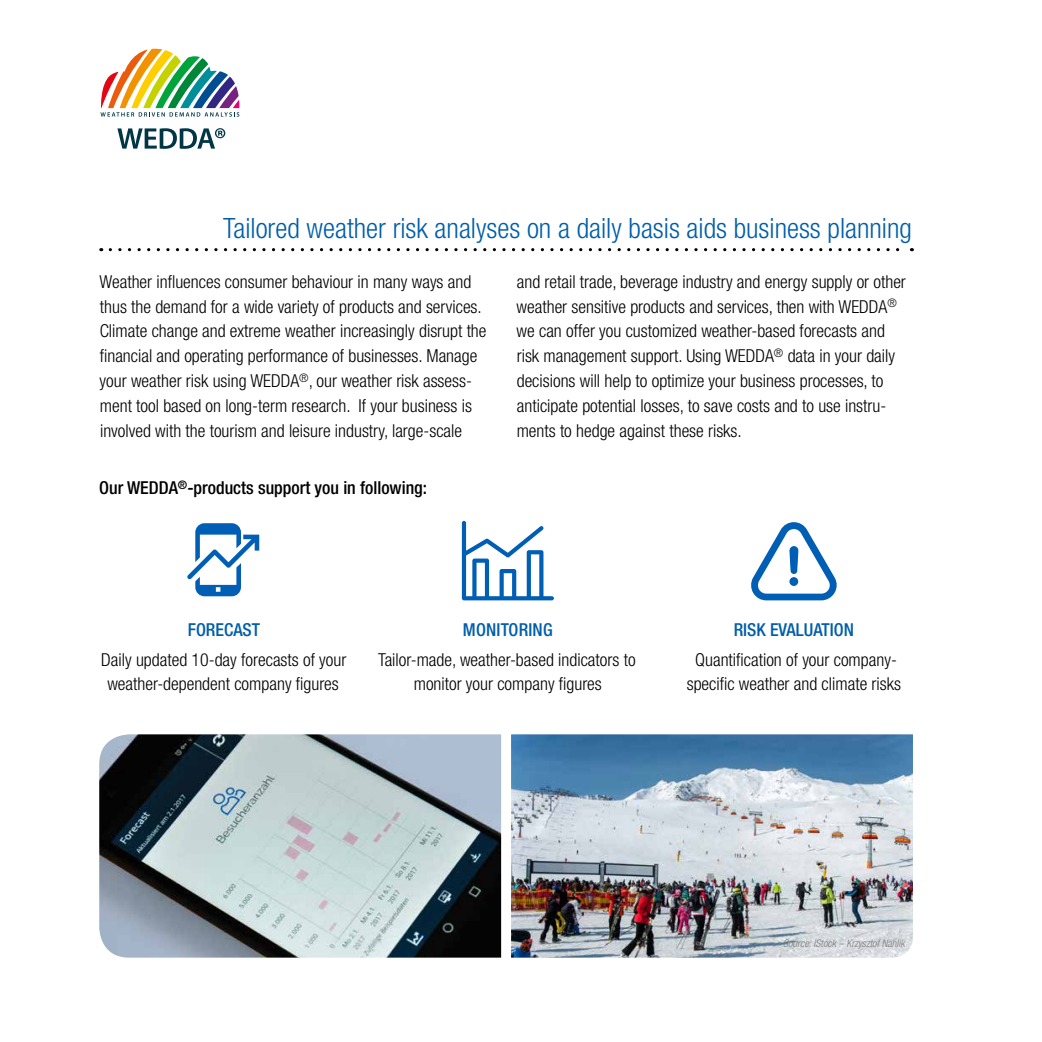
<style>
.page{position:relative;width:1042px;height:1042px;background:#fff}
.page>*{position:absolute;margin:0;border:0;box-sizing:border-box;transform-origin:0 0}
.t1{font:300 condensed 28px "Helvetica Neue LT Pro";color:#005eaa}
.t2{font:300 condensed 17.85px/24.8px "Helvetica Neue LT Pro";color:#000;text-align:center}
.t3{font:500 condensed 17.85px "Helvetica Neue LT Pro";color:#000}
.t4{font:500 condensed 17.85px "Helvetica Neue LT Pro";color:#005eaa}
.t5{font:italic 300 condensed 10.5px "Helvetica Neue LT Pro";color:#7c7b7b}
</style>
<div class="page">
<svg style="left:110px;top:248px;width:802px;height:3px"></svg>
<img style="left:99px;top:734px;width:402px;height:223px">
<img style="left:511px;top:734px;width:402px;height:223px">
<svg style="left:187px;top:523px;width:72px;height:73px"></svg>
<svg style="left:751px;top:522px;width:86px;height:78px"></svg>
<svg style="left:462px;top:521px;width:92px;height:79px"></svg>
<svg style="left:117px;top:128px;width:108px;height:21px"></svg>
<svg style="left:100px;top:49px;width:139px;height:68px"></svg>
<h1 class="t1" style="left:223px;top:212px;width:690px">Tailored weather risk analyses on a daily basis aids business planning</h1>
<p class="t2" style="left:100px;top:269px;width:388px;text-align:left">Weather influences consumer behaviour in many ways and thus the demand for a wide variety of products and services.<br>Climate change and extreme weather increasingly disrupt the financial and operating performance of businesses. Manage your weather risk using WEDDA<sup>®</sup>, our weather risk assess&shy;ment tool based on long-term research. If your business is involved with the tourism and leisure industry, large-scale</p>
<p class="t2" style="left:516px;top:269px;width:391px;text-align:left">and retail trade, beverage industry and energy supply or other weather sensitive products and services, then with WEDDA<sup>® </sup>we can offer you customized weather-based forecasts and risk management support. Using WEDDA<sup>®</sup> data in your daily decisions will help to optimize your business processes, to anticipate potential losses, to save costs and to use instru&shy;ments to hedge against these risks.</p>
<p class="t3" style="left:99px;top:477px;width:329px">Our WEDDA<sup>®</sup>-products support you in following:</p>
<p class="t4" style="left:188px;top:619px;width:74px">FORECAST</p>
<p class="t2" style="left:101px;top:647px;width:247px">Daily updated 10-day forecasts of your weather-dependent company figures</p>
<p class="t4" style="left:463px;top:619px;width:91px">MONITORING</p>
<p class="t2" style="left:378px;top:647px;width:259px">Tailor-made, weather-based indicators to monitor your company figures</p>
<p class="t4" style="left:733px;top:619px;width:122px">RISK EVALUATION</p>
<p class="t2" style="left:687px;top:647px;width:216px">Quantification of your company&shy;specific weather and climate risks</p>
<p class="t5" style="left:783px;top:937px;width:123px">Source: iStock – Krzysztof Nahlik</p>
</div>
